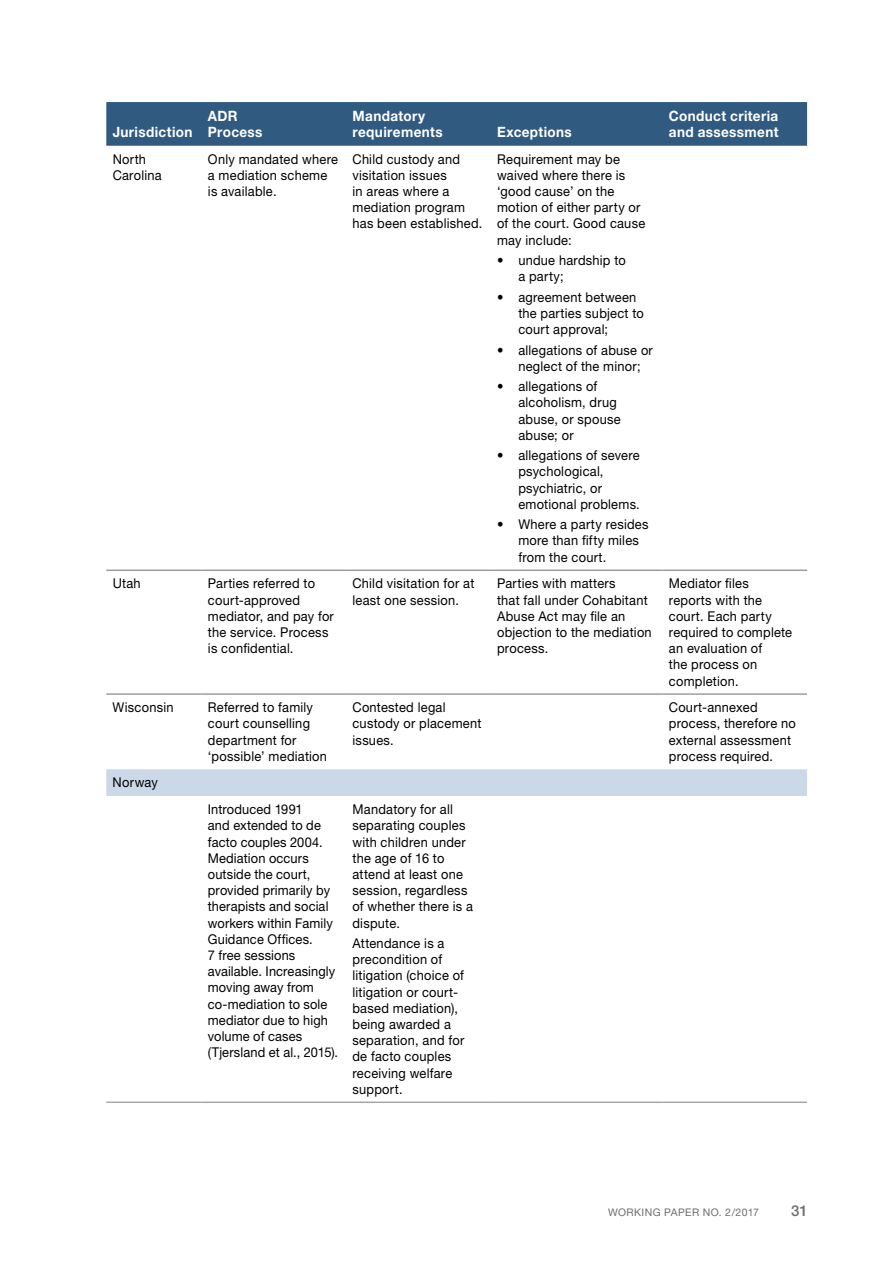
<style>
.page{position:relative;width:893px;height:1263px;background:#fff}
.page>*{position:absolute;margin:0;border:0;box-sizing:border-box;transform-origin:0 0}
.t1{font:500 15px "Helvetica Neue LT Std";color:#6d6e71}
.t2{font:700 14.25px/16.5px "Helvetica Neue LT Std";letter-spacing:.025em;color:#fff;scale:.95 1}
.t3{font:13.5px/16.2px "Helvetica Neue LT Std";letter-spacing:.02em;color:#000;scale:.95 1}
.t4{font:10.5px "Helvetica Neue LT Std";letter-spacing:.035em;color:#6d6e71}
</style>
<div class="page">
<div style="left:106px;top:102px;width:701px;height:44px;background:#315a80"></div>
<div style="left:106px;top:769px;width:701px;height:27px;background:#cad8e7"></div>
<hr style="left:106px;top:1101px;width:96px;height:2px;background:#a6a6a6">
<hr style="left:202px;top:1101px;width:144px;height:2px;background:#a6a6a6">
<hr style="left:346px;top:1101px;width:145px;height:2px;background:#a6a6a6">
<hr style="left:491px;top:1101px;width:171px;height:2px;background:#a6a6a6">
<hr style="left:662px;top:1101px;width:145px;height:2px;background:#a6a6a6">
<hr style="left:106px;top:570px;width:96px;height:1px;background:#6d6e71">
<hr style="left:202px;top:570px;width:144px;height:1px;background:#6d6e71">
<hr style="left:346px;top:570px;width:145px;height:1px;background:#6d6e71">
<hr style="left:491px;top:570px;width:171px;height:1px;background:#6d6e71">
<hr style="left:662px;top:570px;width:145px;height:1px;background:#6d6e71">
<hr style="left:106px;top:694px;width:96px;height:1px;background:#6d6e71">
<hr style="left:202px;top:694px;width:144px;height:1px;background:#6d6e71">
<hr style="left:346px;top:694px;width:145px;height:1px;background:#6d6e71">
<hr style="left:491px;top:694px;width:171px;height:1px;background:#6d6e71">
<hr style="left:662px;top:694px;width:145px;height:1px;background:#6d6e71">
<p class="t2" style="left:113px;top:124px;width:85px">Jurisdiction</p>
<p class="t2" style="left:208px;top:107px;width:59px">ADR<br>Process</p>
<p class="t2" style="left:352px;top:107px;width:96px">Mandatory requirements</p>
<p class="t2" style="left:497px;top:124px;width:80px">Exceptions</p>
<p class="t2" style="left:669px;top:107px;width:117px">Conduct criteria and assessment</p>
<p class="t3" style="left:113px;top:150px;width:53px">North<br>Carolina</p>
<p class="t3" style="left:208px;top:150px;width:138px">Only mandated where a mediation scheme is available.</p>
<p class="t3" style="left:352px;top:150px;width:138px">Child custody and visitation issues<br>in areas where a mediation program has been established.</p>
<p class="t3" style="left:497px;top:150px;width:157px">Requirement may be waived where there is ‘good cause’ on the motion of either party or of the court. Good cause may include:</p>
<p class="t3" style="left:518px;top:252px;width:115px;text-indent:-21px">• undue hardship to a party;</p>
<p class="t3" style="left:518px;top:289px;width:134px;text-indent:-21px">• agreement between the parties subject to court approval;</p>
<p class="t3" style="left:518px;top:341px;width:143px;text-indent:-21px">• allegations of abuse or neglect of the minor;</p>
<p class="t3" style="left:518px;top:378px;width:109px;text-indent:-21px">• allegations of alcoholism, drug abuse, or spouse abuse; or</p>
<p class="t3" style="left:518px;top:447px;width:129px;text-indent:-21px">• allegations of severe psychological, psychiatric, or emotional problems.</p>
<p class="t3" style="left:518px;top:516px;width:139px;text-indent:-21px">• Where a party resides more than fifty miles from the court.</p>
<p class="t3" style="left:113px;top:575px;width:31px">Utah</p>
<p class="t3" style="left:208px;top:575px;width:134px">Parties referred to court-approved mediator, and pay for the service. Process is confidential.</p>
<p class="t3" style="left:352px;top:575px;width:130px">Child visitation for at least one session.</p>
<p class="t3" style="left:497px;top:575px;width:164px">Parties with matters<br>that fall under Cohabitant<br>Abuse Act may file an objection to the mediation process.</p>
<p class="t3" style="left:669px;top:575px;width:131px">Mediator files reports with the court. Each party required to complete an evaluation of<br>the process on completion.</p>
<p class="t3" style="left:113px;top:699px;width:66px">Wisconsin</p>
<p class="t3" style="left:208px;top:699px;width:127px">Referred to family court counselling department for ‘possible’ mediation</p>
<p class="t3" style="left:352px;top:699px;width:137px">Contested legal custody or placement issues.</p>
<p class="t3" style="left:669px;top:699px;width:135px">Court-annexed process, therefore no external assessment process required.</p>
<p class="t3" style="left:113px;top:774px;width:49px">Norway</p>
<p class="t3" style="left:208px;top:801px;width:139px">Introduced 1991<br>and extended to de facto couples 2004.<br>Mediation occurs outside the court, provided primarily by therapists and social workers within Family<br>Guidance Offices.<br>7 free sessions available. Increasingly moving away from co-mediation to sole mediator due to high volume of cases (Tjersland et al., 2015).</p>
<p class="t3" style="left:352px;top:801px;width:128px">Mandatory for all separating couples with children under the age of 16 to attend at least one session, regardless of whether there is a dispute.</p>
<p class="t3" style="left:352px;top:935px;width:119px">Attendance is a precondition of litigation (choice of litigation or court&shy;based mediation), being awarded a separation, and for de facto couples receiving welfare support.</p>
<p class="t4" style="left:608px;top:1206px;width:152px">WORKING PAPER NO. 2/2017</p>
<p class="t1" style="left:791px;top:1202px;width:18px">31</p>
</div>
